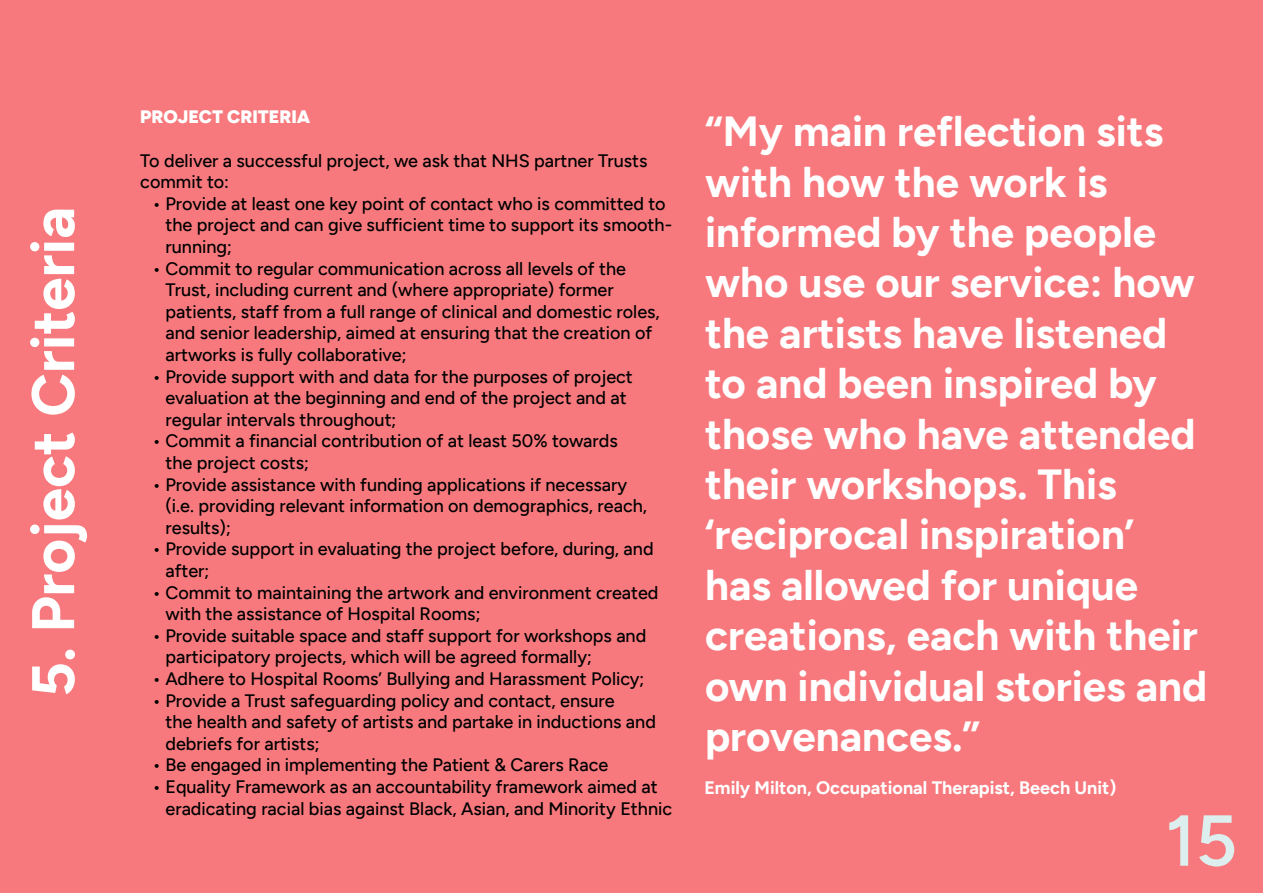
<style>
.page{position:relative;width:1263px;height:893px;background:#f7797d}
.page>*{position:absolute;margin:0;border:0;box-sizing:border-box;transform-origin:0 0}
.t1{font:600 72px "Oak Sans";color:#dceeed}
.t2{font:700 60px "Oak Sans";color:#fff}
.t3{font:700 42px/50.4px "Oak Sans";color:#fff}
.t4{font:500 18px/21.6px "Oak Sans";color:#000}
.t5{font:700 18px "Oak Sans";color:#fff}
.t6{font:900 18px "Oak Sans";color:#fff}
</style>
<div class="page">
<h2 class="t2" style="left:17px;top:697px;width:492px;rotate:-90deg">5. Project Criteria</h2>
<p class="t6" style="left:140px;top:106px;width:172px">PROJECT CRITERIA</p>
<p class="t4" style="left:140px;top:149px;width:509px">To deliver a successful project, we ask that NHS partner Trusts commit to:</p>
<p class="t4" style="left:165px;top:193px;width:508px;text-indent:-13px">• Provide at least one key point of contact who is committed to the project and can give sufficient time to support its smooth&shy;running;</p>
<p class="t4" style="left:165px;top:257px;width:496px;text-indent:-13px">• Commit to regular communication across all levels of the Trust, including current and (where appropriate) former patients, staff from a full range of clinical and domestic roles, and senior leadership, aimed at ensuring that the creation of artworks is fully collaborative;</p>
<p class="t4" style="left:165px;top:365px;width:469px;text-indent:-13px">• Provide support with and data for the purposes of project evaluation at the beginning and end of the project and at regular intervals throughout;</p>
<p class="t4" style="left:165px;top:430px;width:454px;text-indent:-13px">• Commit a financial contribution of at least 50% towards the project costs;</p>
<p class="t4" style="left:165px;top:473px;width:483px;text-indent:-13px">• Provide assistance with funding applications if necessary (i.e. providing relevant information on demographics, reach, results);</p>
<p class="t4" style="left:165px;top:538px;width:490px;text-indent:-13px">• Provide support in evaluating the project before, during, and after;</p>
<p class="t4" style="left:165px;top:581px;width:494px;text-indent:-13px">• Commit to maintaining the artwork and environment created with the assistance of Hospital Rooms;</p>
<p class="t4" style="left:165px;top:625px;width:482px;text-indent:-13px">• Provide suitable space and staff support for workshops and participatory projects, which will be agreed formally;</p>
<p class="t4" style="left:152px;top:668px;width:494px">• Adhere to Hospital Rooms’ Bullying and Harassment Policy;</p>
<p class="t4" style="left:165px;top:689px;width:492px;text-indent:-13px">• Provide a Trust safeguarding policy and contact, ensure<br>the health and safety of artists and partake in inductions and debriefs for artists;</p>
<p class="t4" style="left:152px;top:754px;width:458px">• Be engaged in implementing the Patient &amp; Carers Race</p>
<p class="t4" style="left:165px;top:776px;width:508px;text-indent:-13px">• Equality Framework as an accountability framework aimed at eradicating racial bias against Black, Asian, and Minority Ethnic</p>
<p class="t3" style="left:705px;top:106px;width:504px">“My main reflection sits with how the work is informed by the people who use our service: how the artists have listened to and been inspired by those who have attended their workshops. This ‘reciprocal inspiration’ has allowed for unique creations, each with their own individual stories and provenances.”</p>
<p class="t5" style="left:704px;top:777px;width:413px">Emily Milton, Occupational Therapist, Beech Unit)</p>
<h1 class="t1" style="left:1165px;top:798px;width:73px">15</h1>
</div>
